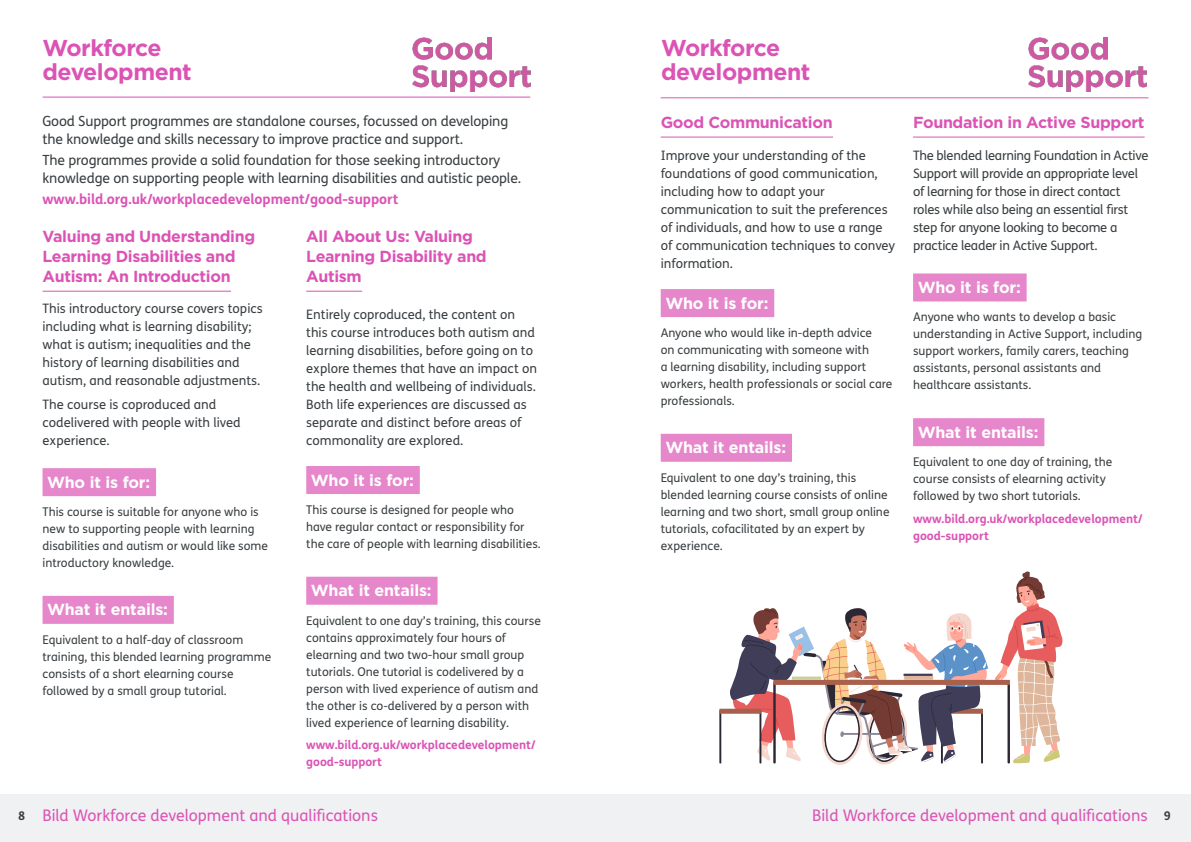
<style>
.page{position:relative;width:1191px;height:842px;background:#fff}
.page>*{position:absolute;margin:0;border:0;box-sizing:border-box;transform-origin:0 0}
.Small_main{font:700 23px/24px "Gotham";letter-spacing:-.02em;color:#db53b5}
.Small_main-2{font:700 16px/20px "Gotham";letter-spacing:-.02em;color:#db53b5}
.Pink_block{font:700 16px "Gotham";letter-spacing:-.01em;color:#fff}
.t1{font:16px "FS Me";color:#db53b5}
.White_out{font:700 16px "Gotham";letter-spacing:-.01em;color:#fff}
.First_para{font:14px/18px "FS Me";letter-spacing:-.01em;color:#393e41}
.First_para-2{font:700 14px "FS Me";color:#db53b5}
.Body{font:13px/18px "FS Me";color:#393e41}
.Body-2{font:13px/18px "FS Me";letter-spacing:-.02em;color:#393e41}
.Body-3{font:12px/17px "FS Me";color:#393e41}
.Body-4{font:700 12px/17px "FS Me";color:#db53b5}
.Page_nos{font:700 12px "FS Me";color:#393e41}
</style>
<div class="page">
<img style="left:413px;top:38px;width:117px;height:53px">
<hr style="left:43px;top:291px;width:188px;height:1px;background:#db53b5">
<div style="left:43px;top:468px;width:113px;height:28px;background:#e687cb"></div>
<div style="left:43px;top:596px;width:131px;height:28px;background:#e687cb"></div>
<hr style="left:43px;top:97px;width:487px;height:1px;background:#db53b5">
<div style="left:306px;top:466px;width:114px;height:28px;background:#e687cb"></div>
<div style="left:306px;top:577px;width:131px;height:28px;background:#e687cb"></div>
<hr style="left:306px;top:291px;width:56px;height:1px;background:#db53b5">
<hr style="left:660px;top:137px;width:173px;height:1px;background:#db53b5">
<div style="left:660px;top:289px;width:114px;height:28px;background:#e687cb"></div>
<div style="left:660px;top:434px;width:132px;height:28px;background:#e687cb"></div>
<hr style="left:660px;top:98px;width:488px;height:1px;background:#db53b5">
<hr style="left:913px;top:137px;width:231px;height:1px;background:#db53b5">
<div style="left:913px;top:273px;width:113px;height:28px;background:#e687cb"></div>
<div style="left:913px;top:418px;width:131px;height:28px;background:#e687cb"></div>
<div style="left:0;top:795px;width:595px;height:47px;background:#f0f1f2"></div>
<div style="left:595px;top:795px;width:596px;height:47px;background:#f0f1f2"></div>
<svg style="left:719px;top:571px;width:343px;height:194px"></svg>
<hr style="left:904px;top:676px;width:29px;height:4px;background:#deb69b">
<hr style="left:903px;top:674px;width:29px;height:2px;background:#3f3d57">
<svg style="left:792px;top:676px;width:29px;height:4px"></svg>
<img style="left:1029px;top:38px;width:117px;height:53px">
<p class="Small_main" style="left:43px;top:36px;width:151px">Workforce development</p>
<p class="Small_main" style="left:661px;top:36px;width:151px">Workforce development</p>
<p class="First_para" style="left:43px;top:112px;width:467px">Good Support programmes are standalone courses, focussed on developing the knowledge and skills necessary to improve practice and support.</p>
<p class="First_para" style="left:43px;top:151px;width:480px">The programmes provide a solid foundation for those seeking introductory knowledge on supporting people with learning disabilities and autistic people.</p>
<p class="First_para-2" style="left:43px;top:188px;width:357px">www.bild.org.uk/workplacedevelopment/good-support</p>
<p class="Small_main-2" style="left:43px;top:227px;width:214px">Valuing and Understanding<br>Learning Disabilities and<br>Autism: An Introduction</p>
<p class="Body" style="left:43px;top:299px;width:222px">This introductory course covers topics including what is learning disability; what is autism; inequalities and the history of learning disabilities and autism, and reasonable adjustments.</p>
<p class="Body" style="left:43px;top:395px;width:200px">The course is coproduced and codelivered with people with lived experience.</p>
<p class="Pink_block" style="left:47px;top:471px;width:105px">Who it is for:</p>
<p class="Body-3" style="left:43px;top:503px;width:227px">This course is suitable for anyone who is new to supporting people with learning disabilities and autism or would like some introductory knowledge.</p>
<p class="Pink_block" style="left:47px;top:599px;width:122px">What it entails:</p>
<p class="Body-3" style="left:43px;top:631px;width:230px">Equivalent to a half-day of classroom training, this blended learning programme consists of a short elearning course followed by a small group tutorial.</p>
<p class="Small_main-2" style="left:306px;top:227px;width:182px">All About Us: Valuing<br>Learning Disability and<br>Autism</p>
<p class="Body" style="left:306px;top:305px;width:232px">Entirely coproduced, the content on this course introduces both autism and learning disabilities, before going on to explore themes that have an impact on the health and wellbeing of individuals.<br>Both life experiences are discussed as separate and distinct before areas of commonality are explored.</p>
<p class="White_out" style="left:311px;top:469px;width:105px">Who it is for:</p>
<p class="Body-3" style="left:306px;top:501px;width:236px">This course is designed for people who have regular contact or responsibility for the care of people with learning disabilities.</p>
<p class="Pink_block" style="left:311px;top:580px;width:122px">What it entails:</p>
<p class="Body-3" style="left:306px;top:612px;width:236px">Equivalent to one day’s training, this course contains approximately four hours of elearning and two two-hour small group tutorials. One tutorial is codelivered by a person with lived experience of autism and the other is co-delivered by a person with lived experience of learning disability.</p>
<p class="Body-4" style="left:306px;top:736px;width:231px">www.bild.org.uk/workplacedevelopment/ good-support</p>
<p class="Small_main-2" style="left:660px;top:113px;width:173px">Good Communication</p>
<p class="Body" style="left:660px;top:146px;width:236px">Improve your understanding of the foundations of good communication, including how to adapt your communication to suit the preferences of individuals, and how to use a range of communication techniques to convey information.</p>
<p class="Pink_block" style="left:665px;top:292px;width:105px">Who it is for:</p>
<p class="Body-3" style="left:660px;top:324px;width:233px">Anyone who would like in-depth advice<br>on communicating with someone with<br>a learning disability, including support workers, health professionals or social care professionals.</p>
<p class="Pink_block" style="left:665px;top:437px;width:122px">What it entails:</p>
<p class="Body-3" style="left:660px;top:469px;width:230px">Equivalent to one day’s training, this blended learning course consists of online learning and two short, small group online tutorials, cofacilitated by an expert by experience.</p>
<p class="Small_main-2" style="left:913px;top:113px;width:233px">Foundation in Active Support</p>
<p class="Body-2" style="left:913px;top:147px;width:237px">The blended learning Foundation in Active Support will provide an appropriate level of learning for those in direct contact roles while also being an essential first step for anyone looking to become a practice leader in Active Support.</p>
<p class="Pink_block" style="left:917px;top:277px;width:105px">Who it is for:</p>
<p class="Body-3" style="left:913px;top:308px;width:231px">Anyone who wants to develop a basic understanding in Active Support, including support workers, family carers, teaching assistants, personal assistants and healthcare assistants.</p>
<p class="Pink_block" style="left:917px;top:421px;width:122px">What it entails:</p>
<p class="Body-3" style="left:913px;top:453px;width:201px">Equivalent to one day of training, the course consists of elearning activity followed by two short tutorials.</p>
<p class="Body-4" style="left:913px;top:509px;width:231px">www.bild.org.uk/workplacedevelopment/ good-support</p>
<p class="Page_nos" style="left:18px;top:806px;width:9px">8</p>
<p class="t1" style="left:43px;top:804px;width:337px">Bild Workforce development and qualifications</p>
<p class="t1" style="left:812px;top:805px;width:337px">Bild Workforce development and qualifications</p>
<p class="Page_nos" style="left:1163px;top:806px;width:9px">9</p>
</div>
